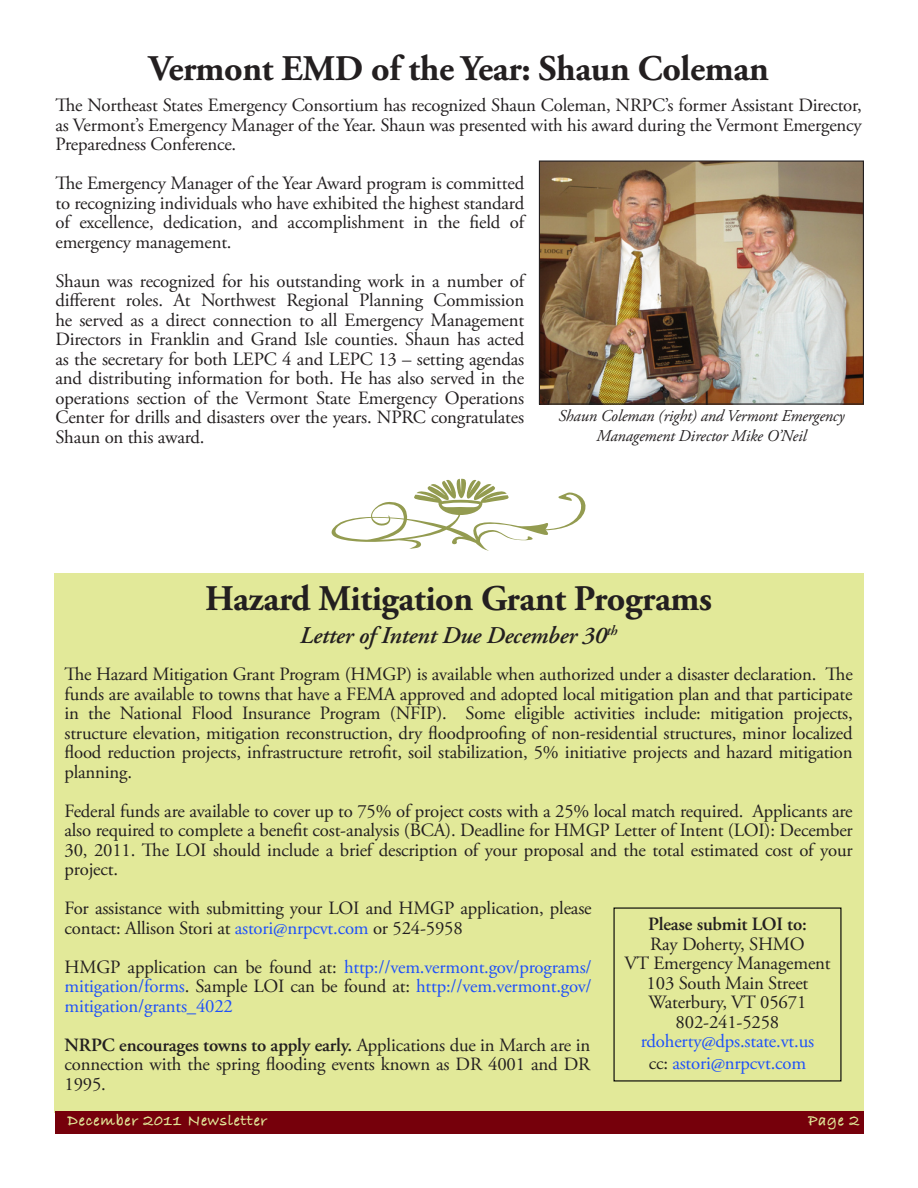
<style>
.page{position:relative;width:918px;height:1188px;background:#fff}
.page>*{position:absolute;margin:0;border:0;box-sizing:border-box;transform-origin:0 0}
.Body{font:700 36px "Adobe Garamond Pro";letter-spacing:-.01em;color:#231f20}
.t1{font:italic 600 24px "Adobe Garamond Pro";letter-spacing:-.01em;color:#231f20}
.t2{font:18.75px/19.5px "Adobe Garamond Pro";letter-spacing:-.01em;color:#231f20;text-align:justify}
.t3{font:18.75px/19.5px "Adobe Garamond Pro";letter-spacing:-.01em;color:#1e50fa;text-align:justify}
.t4{font:600 18.75px "Adobe Garamond Pro";letter-spacing:-.01em;color:#231f20}
.t5{font:italic 16.5px/19.5px "Adobe Garamond Pro";letter-spacing:-.01em;color:#231f20;text-align:center}
.Title_Outline{font:16.5px "Bradley Hand ITCTT Bold";letter-spacing:.04em;color:#e2e999}
.s1{color:#1e50fa}
.s2{color:#231f20}
.s3{font-weight:600}
</style>
<div class="page">
<div style="left:54px;top:573px;width:810px;height:540px;background:#e2e999"></div>
<div style="left:55px;top:1111px;width:809px;height:22px;background:#76000b"></div>
<img style="left:541px;top:162px;width:321px;height:241px">
<div style="left:539px;top:160px;width:325px;height:245px;border:1px solid #231f20"></div>
<svg style="left:331px;top:479px;width:255px;height:72px"></svg>
<p class="Body" style="left:149px;top:48px;width:622px">Vermont EMD of the Year: Shaun Coleman</p>
<p class="t2" style="left:56px;top:96px;width:808px">The Northeast States Emergency Consortium has recognized Shaun Coleman, NRPC’s former Assistant Director, as Vermont’s Emergency Manager of the Year. Shaun was presented with his award during the Vermont Emergency Preparedness Conference.</p>
<p class="t2" style="left:56px;top:174px;width:470px">The Emergency Manager of the Year Award program is committed to recognizing individuals who have exhibited the highest standard of excellence, dedication, and accomplishment in the field of emergency management.</p>
<p class="t2" style="left:56px;top:272px;width:470px">Shaun was recognized for his outstanding work in a number of different roles. At Northwest Regional Planning Commission he served as a direct connection to all Emergency Management Directors in Franklin and Grand Isle counties. Shaun has acted as the secretary for both LEPC 4 and LEPC 13 – setting agendas and distributing information for both. He has also served in the operations section of the Vermont State Emergency Operations Center for drills and disasters over the years. NPRC congratulates Shaun on this award.</p>
<p class="t5" style="left:558px;top:407px;width:288px">Shaun Coleman (right) and Vermont Emergency<br>Management Director Mike O’Neil</p>
<p class="Body" style="left:205px;top:577px;width:509px">Hazard Mitigation Grant Programs</p>
<p class="t1" style="left:300px;top:621px;width:319px">Letter of Intent Due December 30<sup>th</sup></p>
<p class="t2" style="left:64px;top:665px;width:790px">The Hazard Mitigation Grant Program (HMGP) is available when authorized under a disaster declaration. The funds are available to towns that have a FEMA approved and adopted local mitigation plan and that participate in the National Flood Insurance Program (NFIP). Some eligible activities include: mitigation projects, structure elevation, mitigation reconstruction, dry floodproofing of non-residential structures, minor localized flood reduction projects, infrastructure retrofit, soil stabilization, 5% initiative projects and hazard mitigation planning.</p>
<p class="t2" style="left:64px;top:802px;width:790px">Federal funds are available to cover up to 75% of project costs with a 25% local match required. Applicants are also required to complete a benefit cost-analysis (BCA). Deadline for HMGP Letter of Intent (LOI): December 30, 2011. The LOI should include a brief description of your proposal and the total estimated cost of your project.</p>
<p class="t2" style="left:64px;top:899px;width:529px">For assistance with submitting your LOI and HMGP application, please contact: Allison Stori at <span class="s1">astori@nrpcvt.com</span> or 524-5958</p>
<p class="t3" style="left:64px;top:958px;width:529px"><span class="s2">HMGP application can be found at:</span> http://vem.vermont.gov/programs/ mitigation/forms<span class="s2">. Sample LOI can be found at:</span> http://vem.vermont.gov/ mitigation/grants_4022</p>
<p class="t2" style="left:64px;top:1036px;width:527px"><span class="s3">NRPC encourages towns to apply early.</span> Applications due in March are in connection with the spring flooding events known as DR 4001 and DR 1995.</p>
<p class="t4" style="left:648px;top:913px;width:160px">Please submit LOI to:</p>
<p class="t2" style="left:650px;top:935px;width:156px">Ray Doherty, SHMO</p>
<p class="t2" style="left:624px;top:954px;width:208px">VT Emergency Management</p>
<p class="t2" style="left:647px;top:974px;width:163px">103 South Main Street</p>
<p class="t2" style="left:649px;top:993px;width:159px">Waterbury, VT 05671</p>
<p class="t2" style="left:676px;top:1013px;width:105px">802-241-5258</p>
<p class="t3" style="left:641px;top:1032px;width:175px">rdoherty@dps.state.vt.us</p>
<p class="t3" style="left:649px;top:1054px;width:159px"><span class="s2">cc:</span> astori@nrpcvt.com</p>
<p class="Title_Outline" style="left:68px;top:1108px;width:201px">December 2011 Newsletter</p>
<p class="Title_Outline" style="left:808px;top:1108px;width:53px">Page 2</p>
</div>
